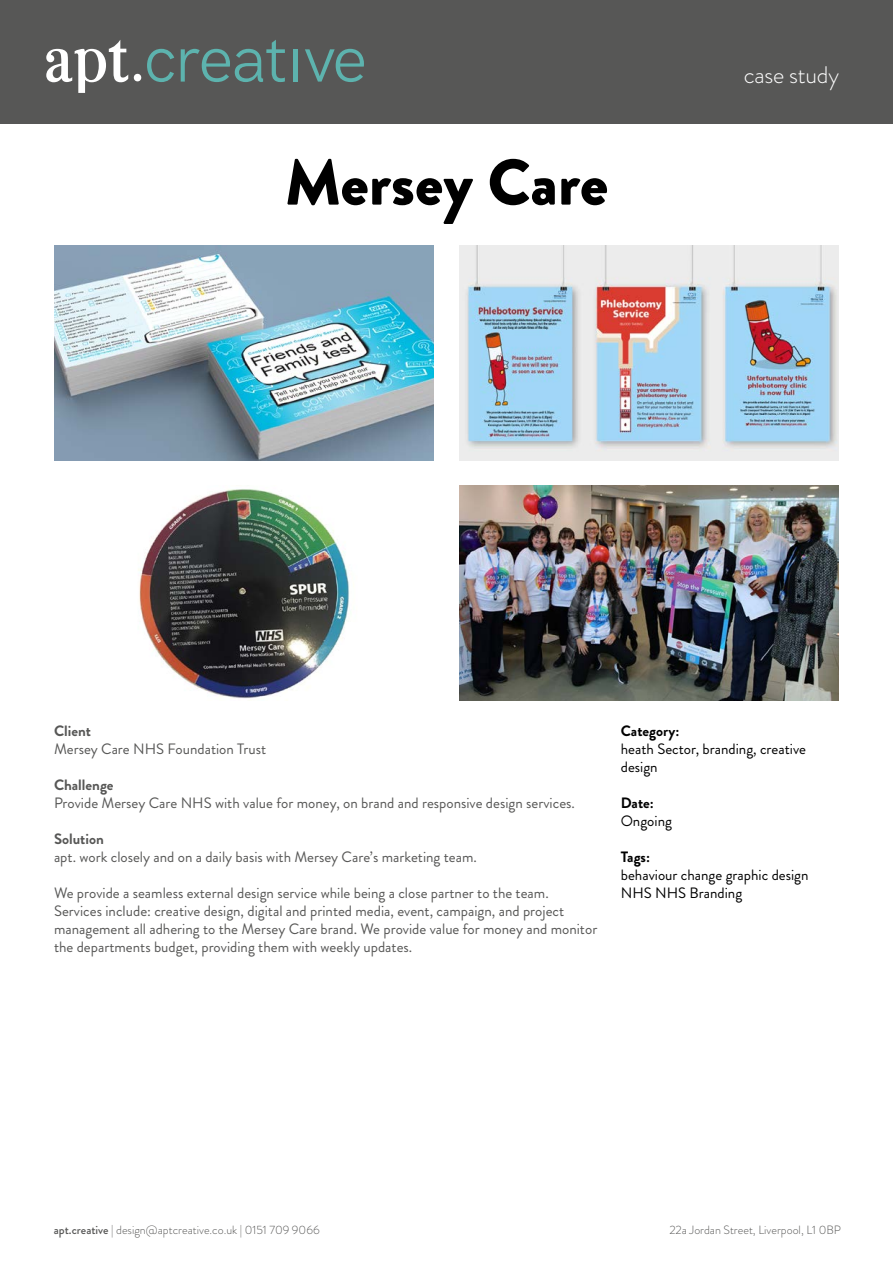
<style>
.page{position:relative;width:893px;height:1263px;background:#fff}
.page>*{position:absolute;margin:0;border:0;box-sizing:border-box;transform-origin:0 0}
.t1{font:900 64.5px "Brandon Grotesque";color:#000}
.t2{font:300 24px "Brandon Grotesque";letter-spacing:-.01em;color:#fff}
.t3{font:15px/18px "Brandon Grotesque";color:#575756}
.t4{font:15px/18px "Brandon Grotesque";color:#000}
.t5{font:700 15px "Brandon Grotesque";color:#575756}
.t6{font:700 15px "Brandon Grotesque";color:#000}
.t7{font:300 12px "Brandon Grotesque";color:#575756}
.s1{font-weight:500}
</style>
<div class="page">
<div style="left:0;top:0;width:893px;height:123px;background:#575756"></div>
<svg style="left:147px;top:49px;width:27px;height:33px"></svg>
<div style="left:293px;top:49px;width:5px;height:33px;background:#5db3ae"></div>
<svg style="left:305px;top:49px;width:59px;height:33px"></svg>
<svg style="left:46px;top:40px;width:82px;height:53px"></svg>
<svg style="left:134px;top:74px;width:7px;height:7px"></svg>
<svg style="left:181px;top:40px;width:104px;height:42px"></svg>
<img style="left:54px;top:246px;width:380px;height:214px">
<img style="left:459px;top:246px;width:380px;height:214px">
<img style="left:138px;top:489px;width:211px;height:210px">
<img style="left:459px;top:486px;width:380px;height:215px">
<h1 class="t1" style="left:285px;top:137px;width:325px">Mersey Care</h1>
<h2 class="t2" style="left:744px;top:58px;width:97px">case study</h2>
<p class="t5" style="left:54px;top:720px;width:38px">Client</p>
<p class="t3" style="left:54px;top:740px;width:214px">Mersey Care NHS Foundation Trust</p>
<p class="t5" style="left:54px;top:774px;width:61px">Challenge</p>
<p class="t3" style="left:54px;top:794px;width:522px">Provide Mersey Care NHS with value for money, on brand and responsive design services.</p>
<p class="t5" style="left:54px;top:828px;width:51px">Solution</p>
<p class="t3" style="left:54px;top:848px;width:424px">apt. work closely and on a daily basis with Mersey Care’s marketing team.</p>
<p class="t3" style="left:54px;top:884px;width:545px">We provide a seamless external design service while being a close partner to the team.<br>Services include: creative design, digital and printed media, event, campaign, and project management all adhering to the Mersey Care brand. We provide value for money and monitor the departments budget, providing them with weekly updates.</p>
<p class="t6" style="left:621px;top:720px;width:60px">Category:</p>
<p class="t4" style="left:621px;top:740px;width:187px">heath Sector, branding, creative design</p>
<p class="t6" style="left:621px;top:792px;width:35px">Date:</p>
<p class="t4" style="left:621px;top:812px;width:53px">Ongoing</p>
<p class="t6" style="left:621px;top:846px;width:31px">Tags:</p>
<p class="t4" style="left:621px;top:866px;width:189px">behaviour change graphic design<br>NHS NHS Branding</p>
<p class="t7" style="left:54px;top:1222px;width:267px"><span class="s1">apt.creative</span> | design@aptcreative.co.uk | 0151 709 9066</p>
<p class="t7" style="left:669px;top:1222px;width:173px">22a Jordan Street, Liverpool, L1 0BP</p>
</div>
